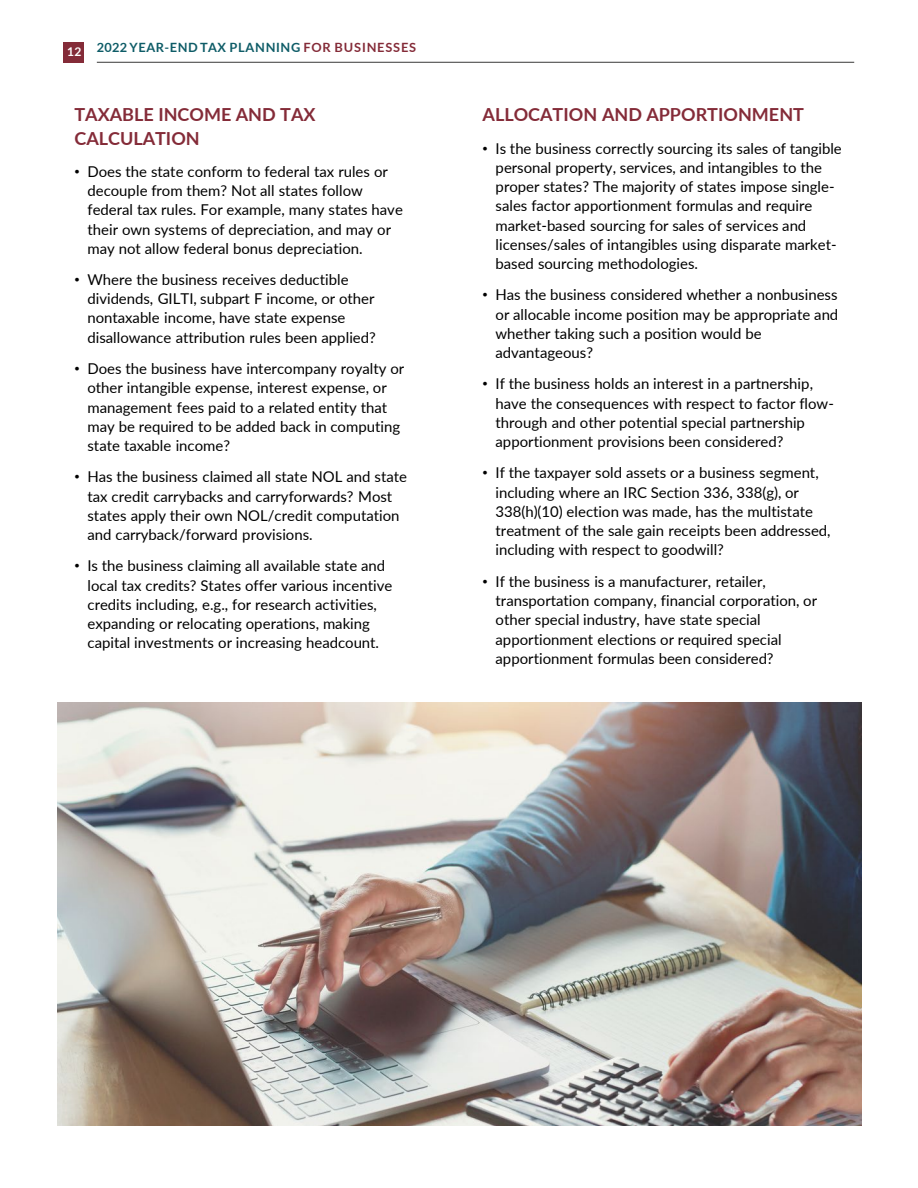
<style>
.page{position:relative;width:918px;height:1188px;background:#fff}
.page>*{position:absolute;margin:0;border:0;box-sizing:border-box;transform-origin:0 0}
.t1{font:700 18px/23.2px "Lato";color:#842b38}
.t2{font:15px/19.2px "Lato";color:#000}
.t3{font:700 12.75px "Lato";letter-spacing:.055em;color:#0e5c67}
.t4{font:700 12px "Lato";color:#fff}
.s1{color:#842b38}
.s2{font-family:"Arial"}
</style>
<div class="page">
<img style="left:57px;top:703px;width:805px;height:423px">
<hr style="left:97px;top:62px;width:757px;height:1px;background:#424241">
<div style="left:64px;top:42px;width:20px;height:21px;background:#842b38"></div>
<p class="t4" style="left:67px;top:43px;width:16px">12</p>
<p class="t3" style="left:97px;top:38px;width:321px">2022 YEAR-END TAX PLANNING <span class="s1">FOR BUSINESSES</span></p>
<p class="t1" style="left:75px;top:102px;width:243px">TAXABLE INCOME AND TAX<br>CALCULATION</p>
<p class="t2" style="left:87px;top:161px;width:317px;text-indent:-13px"><span class="s2">•</span> Does the state conform to federal tax rules or decouple from them? Not all states follow federal tax rules. For example, many states have their own systems of depreciation, and may or may not allow federal bonus depreciation.</p>
<p class="t2" style="left:87px;top:269px;width:290px;text-indent:-13px"><span class="s2">•</span> Where the business receives deductible dividends, GILTI, subpart F income, or other nontaxable income, have state expense disallowance attribution rules been applied?</p>
<p class="t2" style="left:87px;top:358px;width:318px;text-indent:-13px"><span class="s2">•</span> Does the business have intercompany royalty or other intangible expense, interest expense, or management fees paid to a related entity that may be required to be added back in computing state taxable income?</p>
<p class="t2" style="left:87px;top:467px;width:321px;text-indent:-13px"><span class="s2">•</span> Has the business claimed all state NOL and state tax credit carrybacks and carryforwards? Most states apply their own NOL/credit computation and carryback/forward provisions.</p>
<p class="t2" style="left:87px;top:556px;width:306px;text-indent:-13px"><span class="s2">•</span> Is the business claiming all available state and local tax credits? States offer various incentive credits including, e.g., for research activities, expanding or relocating operations, making capital investments or increasing headcount.</p>
<p class="t1" style="left:483px;top:102px;width:323px">ALLOCATION AND APPORTIONMENT</p>
<p class="t2" style="left:496px;top:138px;width:348px;text-indent:-13px"><span class="s2">•</span> Is the business correctly sourcing its sales of tangible personal property, services, and intangibles to the proper states? The majority of states impose single&shy;sales factor apportionment formulas and require market-based sourcing for sales of services and licenses/sales of intangibles using disparate market&shy;based sourcing methodologies.</p>
<p class="t2" style="left:496px;top:285px;width:344px;text-indent:-13px"><span class="s2">•</span> Has the business considered whether a nonbusiness or allocable income position may be appropriate and whether taking such a position would be advantageous?</p>
<p class="t2" style="left:496px;top:374px;width:340px;text-indent:-13px"><span class="s2">•</span> If the business holds an interest in a partnership, have the consequences with respect to factor flow&shy;through and other potential special partnership apportionment provisions been considered?</p>
<p class="t2" style="left:496px;top:463px;width:337px;text-indent:-13px"><span class="s2">•</span> If the taxpayer sold assets or a business segment, including where an IRC Section 336, 338(g), or 338(h)(10) election was made, has the multistate treatment of the sale gain receipts been addressed, including with respect to goodwill?</p>
<p class="t2" style="left:496px;top:571px;width:323px;text-indent:-13px"><span class="s2">•</span> If the business is a manufacturer, retailer, transportation company, financial corporation, or other special industry, have state special apportionment elections or required special apportionment formulas been considered?</p>
</div>
